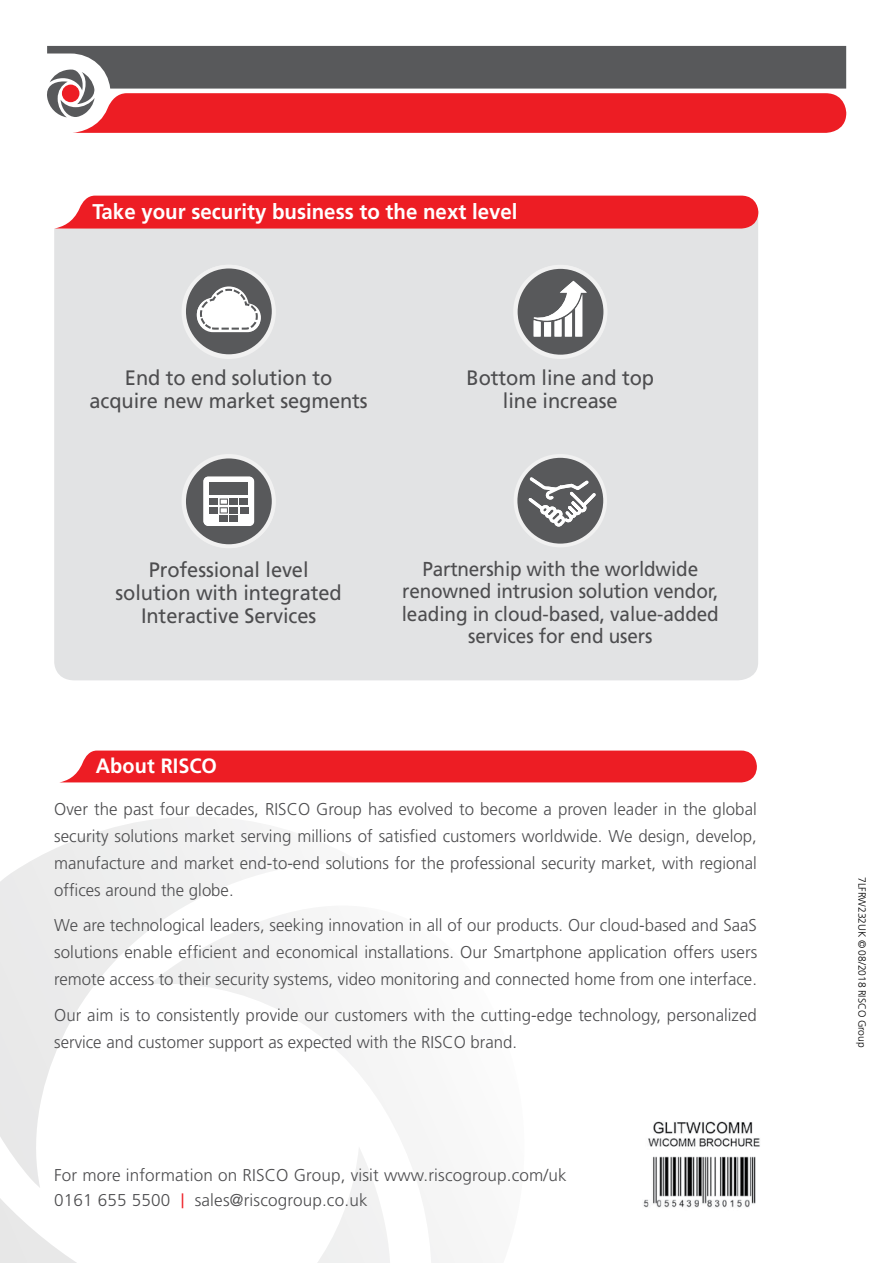
<style>
.page{position:relative;width:893px;height:1263px;background:#fff}
.page>*{position:absolute;margin:0;border:0;box-sizing:border-box;transform-origin:0 0}
.t1{font:700 21.3px "Frutiger";color:#fff;scale:.96 1}
.t2{font:20.85px/23.1px "Frutiger";letter-spacing:-.005em;color:#4d4d4f;text-align:center;scale:.96 1}
.t3{font:700 20.7px "Frutiger";letter-spacing:.005em;color:#fff;scale:.96 1}
.t4{font:20.1px/22.4px "Frutiger";letter-spacing:-.01em;color:#4d4d4f;text-align:center;scale:.94 1}
.t5{font:300 17.1px/27px "Frutiger";color:#4d4d4f;text-align:justify}
.t6{font:300 10.5px "Frutiger";letter-spacing:-.005em;color:#000}
.s1{font-size:19.5px;color:#ed1d24}
</style>
<div class="page">
<svg style="left:0;top:817px;width:455px;height:446px"></svg>
<svg style="left:47px;top:46px;width:799px;height:87px;background:#a85155"></svg>
<div style="left:54px;top:229px;width:704px;height:451px;background:#e2e3e4"></div>
<svg style="left:513px;top:265px;width:94px;height:94px"></svg>
<div style="left:54px;top:196px;width:704px;height:33px;background:#ed1d24"></div>
<div style="left:61px;top:750px;width:696px;height:32px;background:#ed1d24"></div>
<svg style="left:515px;top:456px;width:90px;height:89px;background:#6c6d6e"></svg>
<div style="left:514px;top:454px;width:93px;height:93px;border:4px solid #f1f1f1;border-radius:50%"></div>
<svg style="left:526px;top:474px;width:73px;height:55px"></svg>
<svg style="left:182px;top:454px;width:94px;height:94px"></svg>
<div style="left:230px;top:498px;width:8px;height:7px;background:#58595b"></div>
<div style="left:230px;top:507px;width:8px;height:6px;background:#58595b"></div>
<div style="left:220px;top:516px;width:8px;height:6px;background:#58595b"></div>
<div style="left:230px;top:516px;width:8px;height:6px;background:#58595b"></div>
<svg style="left:182px;top:265px;width:94px;height:94px"></svg>
<img style="left:643px;top:1156px;width:113px;height:52px">
<img style="left:648px;top:1121px;width:112px;height:26px">
<p class="t1" style="left:92px;top:199px;width:444px">Take your security business to the next level</p>
<p class="t2" style="left:90px;top:366px;width:291px">End to end solution to acquire new market segments</p>
<p class="t2" style="left:466px;top:366px;width:197px">Bottom line and top line increase</p>
<p class="t2" style="left:116px;top:558px;width:237px">Professional level solution with integrated<br>Interactive Services</p>
<p class="t4" style="left:402px;top:558px;width:339px">Partnership with the worldwide renowned intrusion solution vendor, leading in cloud-based, value-added services for end users</p>
<p class="t3" style="left:96px;top:754px;width:128px">About RISCO</p>
<p class="t5" style="left:54px;top:795px;width:704px">Over the past four decades, RISCO Group has evolved to become a proven leader in the global security solutions market serving millions of satisfied customers worldwide. We design, develop, manufacture and market end-to-end solutions for the professional security market, with regional offices around the globe.</p>
<p class="t5" style="left:54px;top:911px;width:705px">We are technological leaders, seeking innovation in all of our products. Our cloud-based and SaaS solutions enable efficient and economical installations. Our Smartphone application offers users remote access to their security systems, video monitoring and connected home from one interface.</p>
<p class="t5" style="left:54px;top:1001px;width:704px">Our aim is to consistently provide our customers with the cutting-edge technology, personalized service and customer support as expected with the RISCO brand.</p>
<p class="t5" style="left:54px;top:1162px;width:514px;line-height:25.5px">For more information on RISCO Group, visit www.riscogroup.com/uk<br>0161 655 5500 <span class="s1">|</span> sales@riscogroup.co.uk</p>
<p class="t6" style="left:868px;top:877px;width:172px;rotate:90deg">7LFRW232UK © 08/2018 RISCO Group</p>
</div>
